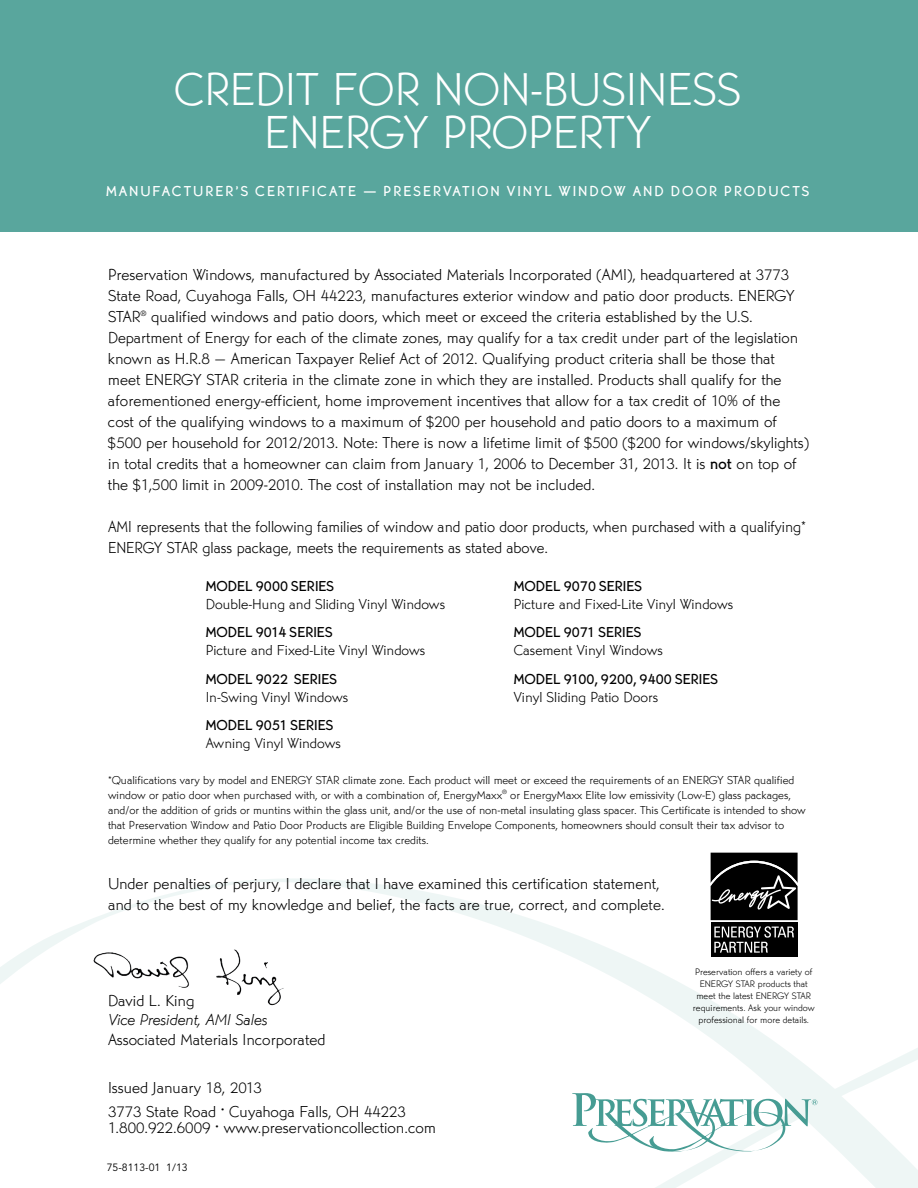
<style>
.page{position:relative;width:918px;height:1188px;background:#fff}
.page>*{position:absolute;margin:0;border:0;box-sizing:border-box;transform-origin:0 0}
.t1{font:48px/43.5px "Martin Gothic Lgt";color:#fff;text-align:center}
.t2{font:16.5px/21px "Martin Gothic Lgt";color:#000}
.t3{font:16.5px/21px "Martin Gothic Lgt";color:#000;scale:.95 1}
.t4{font:italic 300 16.5px "Martin Got URWT";color:#000}
.t5{font:15px "Martin Gothic Lgt";color:#000}
.t6{font:15px "Martin Gothic Mdm";color:#000}
.t7{font:15px "Martin Gothic Mdm";letter-spacing:.13em;color:#fff}
.t8{font:12px/15px "Martin Gothic Lgt";color:#000}
.t9{font:10.5px "Avenir";color:#000}
.t10{font:9.75px/12px "Martin Gothic Lgt";color:#000;text-align:center}
.s1{font-family:"Martin Gothic Mdm"}
</style>
<div class="page">
<svg style="left:0;top:879px;width:918px;height:309px"></svg>
<div style="left:0;top:0;width:918px;height:231px;background:#59a69d"></div>
<img style="left:216px;top:950px;width:23px;height:28px">
<svg style="left:572px;top:1093px;width:245px;height:60px"></svg>
<svg style="left:708px;top:852px;width:92px;height:107px;background:#3b3b3b"></svg>
<h1 class="t1" style="left:174px;top:71px;width:569px">CREDIT FOR NON-BUSINESS<br>ENERGY PROPERTY</h1>
<p class="t7" style="left:106px;top:181px;width:705px">MANUFACTURER’S CERTIFICATE — PRESERVATION VINYL WINDOW AND DOOR PRODUCTS</p>
<p class="t2" style="left:108px;top:265px;width:703px">Preservation Windows, manufactured by Associated Materials Incorporated (AMI), headquartered at 3773<br>State Road, Cuyahoga Falls, OH 44223, manufactures exterior window and patio door products. ENERGY STAR<sup>®</sup> qualified windows and patio doors, which meet or exceed the criteria established by the U.S.<br>Department of Energy for each of the climate zones, may qualify for a tax credit under part of the legislation known as H.R.8 – American Taxpayer Relief Act of 2012. Qualifying product criteria shall be those that meet ENERGY STAR criteria in the climate zone in which they are installed. Products shall qualify for the aforementioned energy-efficient, home improvement incentives that allow for a tax credit of 10% of the cost of the qualifying windows to a maximum of $200 per household and patio doors to a maximum of $500 per household for 2012/2013. Note: There is now a lifetime limit of $500 ($200 for windows/skylights) in total credits that a homeowner can claim from January 1, 2006 to December 31, 2013. It is <span class="s1">not</span> on top of the $1,500 limit in 2009-2010. The cost of installation may not be included.</p>
<p class="t3" style="left:108px;top:517px;width:736px">AMI represents that the following families of window and patio door products, when purchased with a qualifying*<br>ENERGY STAR glass package, meets the requirements as stated above.</p>
<p class="t6" style="left:206px;top:576px;width:130px">MODEL 9000 SERIES</p>
<p class="t5" style="left:206px;top:594px;width:241px">Double-Hung and Sliding Vinyl Windows</p>
<p class="t6" style="left:206px;top:622px;width:128px">MODEL 9014 SERIES</p>
<p class="t5" style="left:206px;top:640px;width:221px">Picture and Fixed-Lite Vinyl Windows</p>
<p class="t6" style="left:206px;top:669px;width:133px">MODEL 9022 SERIES</p>
<p class="t5" style="left:206px;top:687px;width:144px">In-Swing Vinyl Windows</p>
<p class="t6" style="left:206px;top:715px;width:129px">MODEL 9051 SERIES</p>
<p class="t5" style="left:206px;top:733px;width:137px">Awning Vinyl Windows</p>
<p class="t6" style="left:514px;top:576px;width:130px">MODEL 9070 SERIES</p>
<p class="t5" style="left:514px;top:594px;width:221px">Picture and Fixed-Lite Vinyl Windows</p>
<p class="t6" style="left:514px;top:622px;width:129px">MODEL 9071 SERIES</p>
<p class="t5" style="left:514px;top:640px;width:151px">Casement Vinyl Windows</p>
<p class="t6" style="left:514px;top:669px;width:206px">MODEL 9100, 9200, 9400 SERIES</p>
<p class="t5" style="left:514px;top:687px;width:146px">Vinyl Sliding Patio Doors</p>
<p class="t8" style="left:108px;top:773px;width:699px">*Qualifications vary by model and ENERGY STAR climate zone. Each product will meet or exceed the requirements of an ENERGY STAR® qualified window or patio door when purchased with, or with a combination of, EnergyMaxx<sup>®</sup> ®or EnergyMaxx Elite low emissivity (Low-E) glass packages, and/or the addition of grids or muntins within the glass unit, and/or the use of non-metal insulating glass spacer. This Certificate is intended to show that Preservation Window and Patio Door Products are Eligible Building Envelope Components, homeowners should consult their tax advisor to determine whether they qualify for any potential income tax credits.</p>
<p class="t2" style="left:108px;top:874px;width:558px">Under penalties of perjury, I declare that I have examined this certification statement, and to the best of my knowledge and belief, the facts are true, correct, and complete.</p>
<p class="t2" style="left:108px;top:991px;width:88px">David L. King</p>
<p class="t4" style="left:108px;top:1011px;width:161px">Vice President, AMI Sales</p>
<p class="t2" style="left:108px;top:1030px;width:219px">Associated Materials Incorporated</p>
<p class="t2" style="left:108px;top:1077px;width:299px;line-height:24px">Issued January 18, 2013<br>3773 State Road • Cuyahoga Falls, OH 44223</p>
<p class="t2" style="left:108px;top:1119px;width:329px">1.800.922.6009 • www.preservationcollection.com</p>
<p class="t9" style="left:107px;top:1162px;width:82px">75-8113-01 1/13</p>
<p class="t10" style="left:693px;top:967px;width:123px">Preservation offers a variety of<br>ENERGY STAR products that meet the latest ENERGY STAR requirements. Ask your window professional for more details.</p>
</div>
